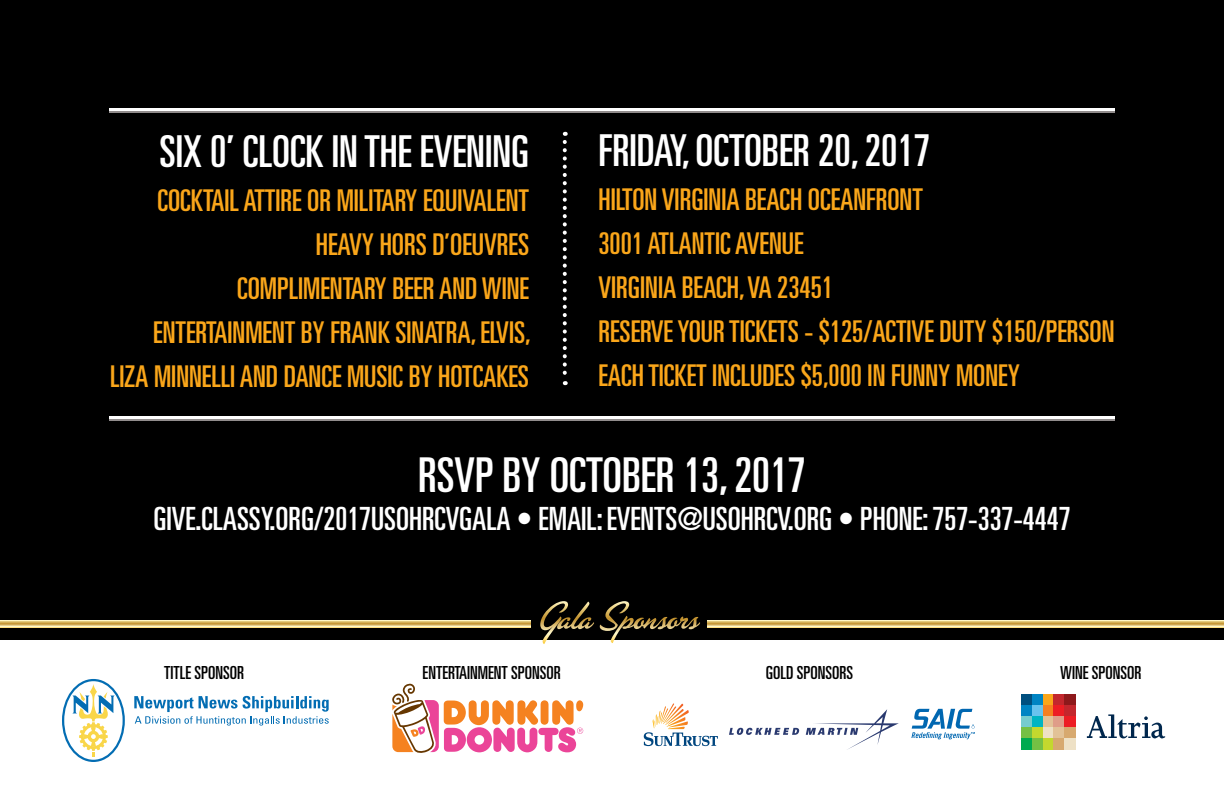
<style>
.page{position:relative;width:1224px;height:792px;background:#000}
.page>*{position:absolute;margin:0;border:0;box-sizing:border-box;transform-origin:0 0}
.t1{font:ultra-condensed 48px "Univers";color:#fff}
.t2{font:ultra-condensed 44px "Univers";color:#fff}
.t3{font:ultra-condensed 32px "Univers";color:#fff}
.t4{font:ultra-condensed 30px/44px "Univers";color:#faa61a;text-align:right}
.t5{font:ultra-condensed 18px "Univers";color:#000}
</style>
<div class="page">
<hr style="left:109px;top:111px;width:1006px;height:2px;background:#918c8c">
<hr style="left:109px;top:109px;width:1006px;height:2px;background:#fff">
<hr style="left:109px;top:418px;width:1006px;height:3px;background:#918c8c">
<hr style="left:109px;top:416px;width:1006px;height:2px;background:#fff">
<svg style="left:563px;top:142px;width:4px;height:243px"></svg>
<div style="left:0;top:640px;width:1224px;height:152px;background:#fff"></div>
<svg style="left:62px;top:679px;width:63px;height:83px"></svg>
<svg style="left:134px;top:696px;width:195px;height:30px"></svg>
<svg style="left:392px;top:683px;width:192px;height:70px"></svg>
<svg style="left:729px;top:728px;width:70px;height:7px"></svg>
<svg style="left:806px;top:709px;width:93px;height:41px"></svg>
<svg style="left:644px;top:703px;width:74px;height:43px"></svg>
<svg style="left:911px;top:709px;width:64px;height:30px"></svg>
<svg style="left:1087px;top:714px;width:78px;height:24px"></svg>
<div style="left:1021px;top:694px;width:11px;height:11px;background:#004f7f"></div>
<div style="left:1032px;top:694px;width:11px;height:11px;background:#0084c3"></div>
<div style="left:1043px;top:694px;width:11px;height:11px;background:#faa61a"></div>
<div style="left:1054px;top:694px;width:11px;height:11px;background:#c3272d"></div>
<div style="left:1065px;top:694px;width:11px;height:11px;background:#8e191b"></div>
<div style="left:1021px;top:705px;width:11px;height:11px;background:#0084c3"></div>
<div style="left:1032px;top:705px;width:11px;height:11px;background:#68c3ee"></div>
<div style="left:1043px;top:705px;width:11px;height:11px;background:#f58020"></div>
<div style="left:1054px;top:705px;width:11px;height:11px;background:#ed1d24"></div>
<div style="left:1065px;top:705px;width:11px;height:11px;background:#c3272d"></div>
<div style="left:1021px;top:716px;width:11px;height:11px;background:#76cccd"></div>
<div style="left:1032px;top:716px;width:11px;height:11px;background:#00b4c2"></div>
<div style="left:1043px;top:716px;width:11px;height:11px;background:#e2c297"></div>
<div style="left:1054px;top:716px;width:11px;height:11px;background:#df9d89"></div>
<div style="left:1065px;top:716px;width:11px;height:11px;background:#ed1d24"></div>
<div style="left:1021px;top:727px;width:11px;height:11px;background:#75c044"></div>
<div style="left:1032px;top:727px;width:11px;height:11px;background:#c4d82e"></div>
<div style="left:1043px;top:727px;width:11px;height:11px;background:#eee1c6"></div>
<div style="left:1054px;top:727px;width:11px;height:11px;background:#e2c297"></div>
<div style="left:1065px;top:727px;width:11px;height:11px;background:#d7a96f"></div>
<div style="left:1021px;top:738px;width:11px;height:11px;background:#00aa4f"></div>
<div style="left:1032px;top:738px;width:11px;height:11px;background:#75c044"></div>
<div style="left:1043px;top:738px;width:11px;height:11px;background:#c4d82e"></div>
<div style="left:1054px;top:738px;width:11px;height:11px;background:#d7a96f"></div>
<div style="left:1065px;top:738px;width:11px;height:11px;background:#eee1c6"></div>
<svg style="left:0;top:620px;width:531px;height:8px"></svg>
<svg style="left:708px;top:620px;width:516px;height:8px"></svg>
<svg style="left:540px;top:601px;width:89px;height:43px"></svg>
<h2 class="t2" style="left:160px;top:126px;width:371px">SIX 0’ CLOCK IN THE EVENING</h2>
<p class="t4" style="left:110px;top:178px;width:422px">COCKTAIL ATTIRE OR MILITARY EQUIVALENT HEAVY HORS D’OEUVRES<br>COMPLIMENTARY BEER AND WINE ENTERTAINMENT BY FRANK SINATRA, ELVIS, LIZA MINNELLI AND DANCE MUSIC BY HOTCAKES</p>
<h2 class="t2" style="left:599px;top:126px;width:333px">FRIDAY, OCTOBER 20, 2017</h2>
<p class="t4" style="left:599px;top:177px;width:518px;text-align:left">HILTON VIRGINIA BEACH OCEANFRONT<br>3001 ATLANTIC AVENUE<br>VIRGINIA BEACH, VA 23451<br>RESERVE YOUR TICKETS - $125/ACTIVE DUTY $150/PERSON EACH TICKET INCLUDES $5,000 IN FUNNY MONEY</p>
<h1 class="t1" style="left:418px;top:447px;width:389px">RSVP BY OCTOBER 13, 2017</h1>
<p class="t3" style="left:153px;top:501px;width:919px">GIVE.CLASSY.ORG/2017USOHRCVGALA • EMAIL: EVENTS@USOHRCV.ORG • PHONE: 757-337-4447</p>
<p class="t5" style="left:164px;top:663px;width:82px">TITLE SPONSOR</p>
<p class="t5" style="left:423px;top:663px;width:140px">ENTERTAINMENT SPONSOR</p>
<p class="t5" style="left:766px;top:663px;width:89px">GOLD SPONSORS</p>
<p class="t5" style="left:1060px;top:663px;width:83px">WINE SPONSOR</p>
</div>
